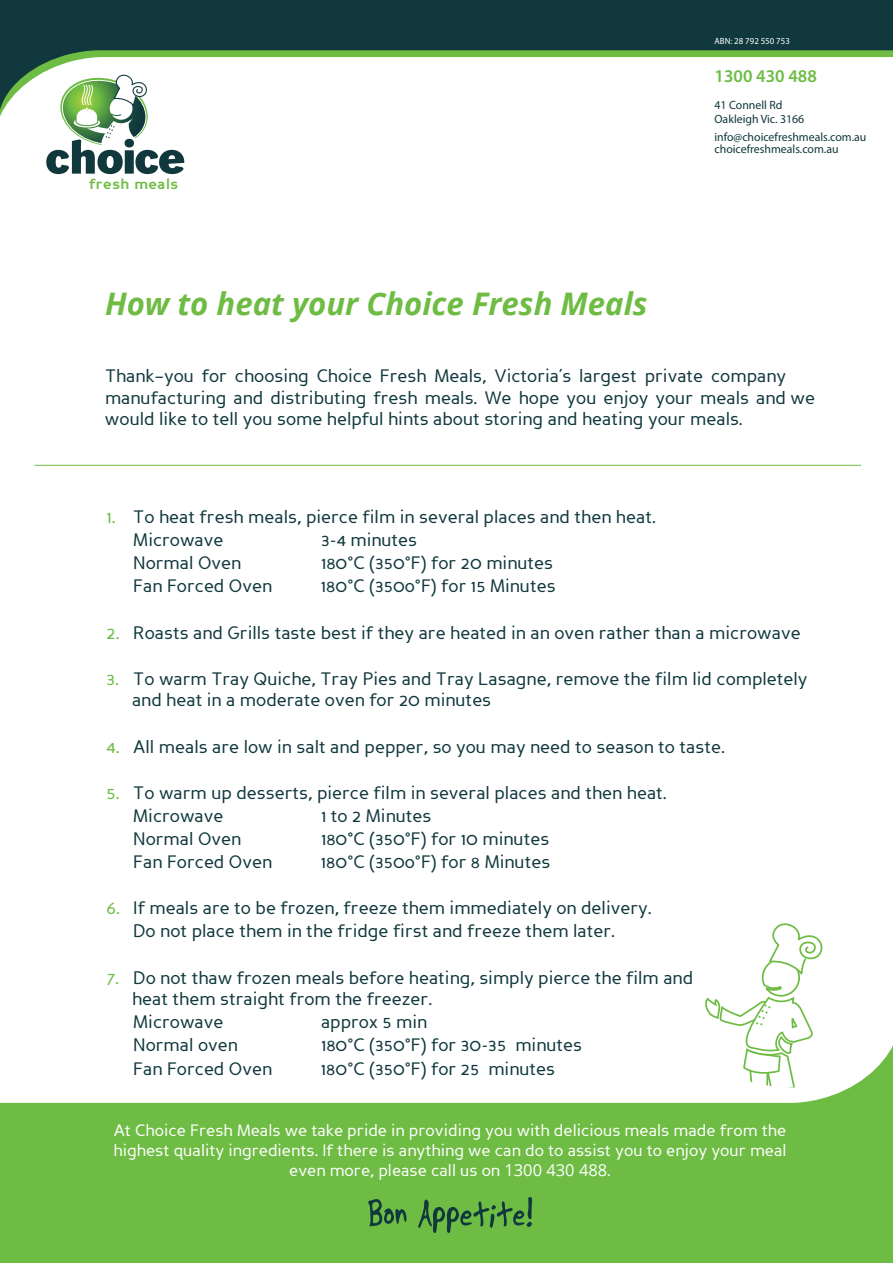
<style>
.page{position:relative;width:893px;height:1263px;background:#fff}
.page>*{position:absolute;margin:0;border:0;box-sizing:border-box;transform-origin:0 0}
.t1{font:italic 700 31.05px "Open Sans";color:#6ebc44}
.t2{font:18px/21.6px "Perspective Sans";color:#10383d}
.t3{font:600 18px "Myriad Pro";color:#6ebc44}
.t4{font:16.5px/19.8px "Perspective Sans";color:#fff;text-align:center}
.t5{font:700 14.7px "Perspective Sans";letter-spacing:.04em;color:#6ebc44}
.t6{font:12px/14.4px "Myriad Pro";color:#10383d}
.t7{font:9px "Myriad Pro";color:#fff}
.s1{color:#6ebc44}
.s2{font-family:"Open Sans"}
</style>
<div class="page">
<svg style="left:0;top:0;width:893px;height:109px;fill:#10383d"></svg>
<svg style="left:46px;top:70px;width:138px;height:104px"></svg>
<svg style="left:0;top:1045px;width:893px;height:218px;fill:#6ebc44"></svg>
<hr style="left:34px;top:465px;width:827px;height:1px;background:#6ebc44">
<svg style="left:368px;top:1199px;width:38px;height:27px"></svg>
<svg style="left:418px;top:1197px;width:114px;height:36px;background:#579c42"></svg>
<svg style="left:702px;top:923px;width:123px;height:169px"></svg>
<p class="t7" style="left:714px;top:36px;width:77px">ABN: 28 792 550 753</p>
<p class="t5" style="left:89px;top:175px;width:91px">fresh meals</p>
<h1 class="t1" style="left:105px;top:281px;width:544px">How to heat your Choice Fresh Meals</h1>
<p class="t3" style="left:714px;top:65px;width:104px">1300 430 488</p>
<p class="t6" style="left:714px;top:97px;width:91px">41 Connell Rd<br>Oakleigh Vic. 3166</p>
<p class="t6" style="left:714px;top:131px;width:153px;line-height:12px">info@choicefreshmeals.com.au choicefreshmeals.com.au</p>
<p class="t2" style="left:105px;top:365px;width:712px">Thank–you for choosing Choice Fresh Meals, Victoria’s largest private company manufacturing and distributing fresh meals. We hope you enjoy your meals and we would like to tell you some helpful hints about storing and heating your meals.</p>
<p class="t2" style="left:133px;top:506px;width:524px;line-height:23.1px;text-indent:-27px"><span class="s1">1.</span> To heat fresh meals, pierce film in several places and then heat.<br>Microwave</p>
<p class="t2" style="left:321px;top:529px;width:98px">3-4 minutes</p>
<p class="t2" style="left:133px;top:552px;width:109px">Normal Oven</p>
<p class="t2" style="left:321px;top:552px;width:234px">180°C (350°F) for 20 minutes</p>
<p class="t2" style="left:133px;top:576px;width:140px">Fan Forced Oven</p>
<p class="t2" style="left:321px;top:576px;width:236px">180°C (350o°F) for 15 Minutes</p>
<p class="t2" style="left:107px;top:622px;width:696px"><span class="s1">2.</span> Roasts and Grills taste best if they are heated in an oven rather than a microwave</p>
<p class="t2" style="left:132px;top:668px;width:677px;text-indent:-26px"><span class="s1">3.</span> To warm Tray Quiche, Tray Pies and Tray Lasagne, remove the film lid completely and heat in a moderate oven for 20 minutes</p>
<p class="t2" style="left:107px;top:736px;width:620px"><span class="s1">4.</span> All meals are low in salt and pepper, so you may need to season to taste.</p>
<p class="t2" style="left:133px;top:781px;width:535px;line-height:23.1px;text-indent:-27px"><span class="s1">5.</span> To warm up desserts, pierce film in several places and then heat.<br>Microwave</p>
<p class="t2" style="left:321px;top:805px;width:112px">1 to 2 Minutes</p>
<p class="t2" style="left:133px;top:828px;width:109px">Normal Oven</p>
<p class="t2" style="left:321px;top:828px;width:230px">180°C (350°F) for 10 minutes</p>
<p class="t2" style="left:133px;top:851px;width:140px">Fan Forced Oven</p>
<p class="t2" style="left:321px;top:851px;width:231px">180°C (350o°F) for 8 Minutes</p>
<p class="t2" style="left:107px;top:897px;width:547px;line-height:23.1px;text-align:center"><span class="s1">6.</span> If meals are to be frozen, freeze them immediately on delivery.<br>Do not place them in the fridge first and freeze them later.</p>
<p class="t2" style="left:132px;top:966px;width:563px;line-height:22.4px;text-indent:-26px"><span class="s1">7.</span> Do not thaw frozen meals before heating, simply pierce the film and heat them straight from the freezer.<br>Microwave</p>
<p class="t2" style="left:321px;top:1011px;width:108px">approx 5 min</p>
<p class="t2" style="left:133px;top:1035px;width:106px">Normal oven</p>
<p class="t2" style="left:321px;top:1035px;width:263px">180°C (350°F) for 30-35 minutes</p>
<p class="t2" style="left:133px;top:1058px;width:140px">Fan Forced Oven</p>
<p class="t2" style="left:321px;top:1058px;width:236px">180°C (350°F) for 25 minutes</p>
<p class="t4" style="left:113px;top:1120px;width:675px">At Choice Fresh Meals we take pride in providing you with delicious meals made from the highest quality ingredients. If there is anything we can do to assist you to enjoy your meal even more, please call us on <span class="s2">1300 430 488</span>.</p>
</div>
